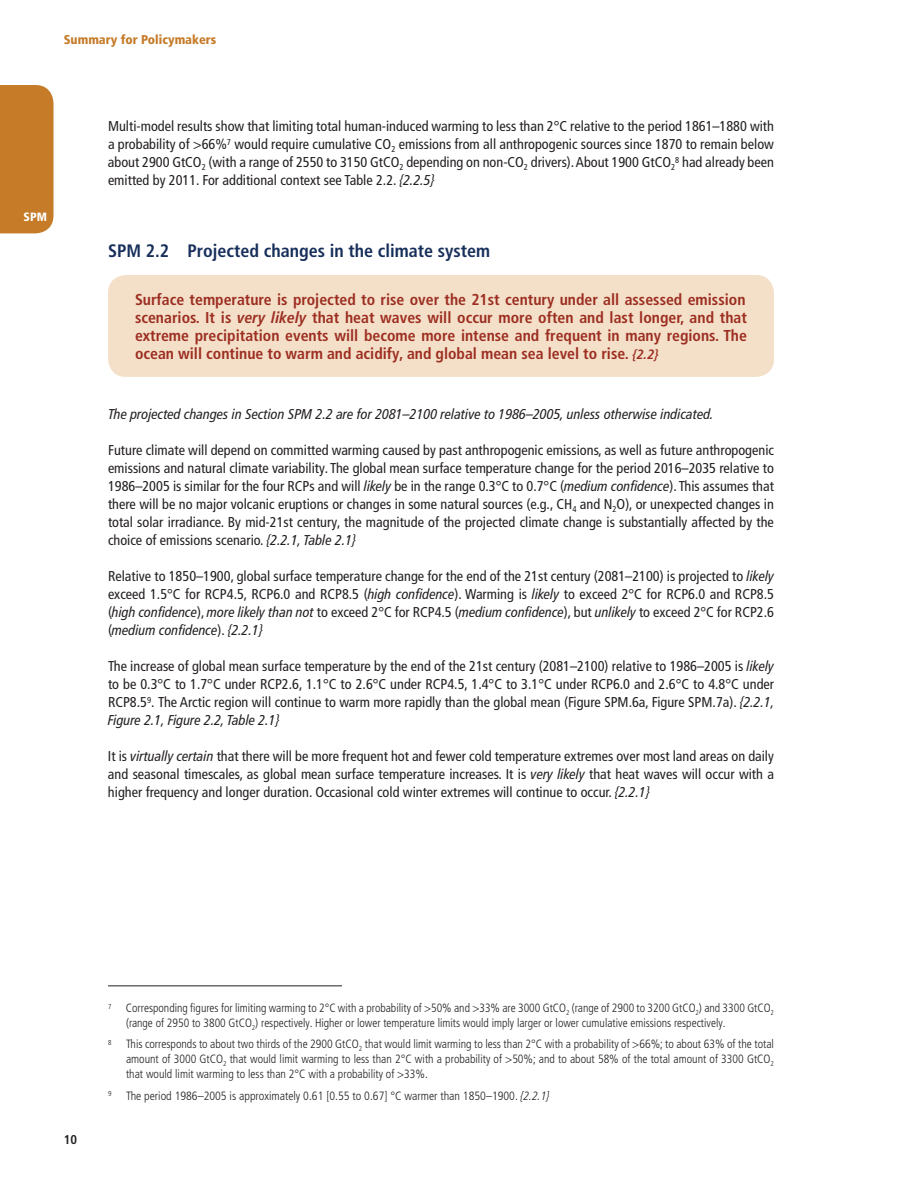
<style>
.page{position:relative;width:918px;height:1188px;background:#fff}
.page>*{position:absolute;margin:0;border:0;box-sizing:border-box;transform-origin:0 0}
.t1{font:700 condensed 18px "Frutiger LT Pro";color:#172f5b}
.t2{font:700 condensed 15.75px/18px "Frutiger LT Pro";color:#9c2e21;text-align:justify}
.t3{font:condensed 14.25px/18px "Frutiger LT Pro";color:#231f20;text-align:justify}
.t4{font:italic condensed 14.25px "Frutiger LT Pro";color:#231f20}
.t5{font:900 condensed 12.75px "Frutiger LT Pro";color:#c57b28}
.t6{font:700 condensed 12.75px "Frutiger LT Pro";color:#231f20}
.t7{font:300 condensed 12px/15px "Frutiger LT Pro";color:#231f20}
.t8{font:900 condensed 12px "Frutiger LT Pro";color:#fff}
.s1{font-style:italic}
.s2{font-style:italic;font-size:13.5px}
</style>
<div class="page">
<div style="left:0;top:85px;width:54px;height:148px;background:#c57b28"></div>
<div style="left:108px;top:275px;width:666px;height:102px;background:#f4e0c9;border-radius:18px"></div>
<hr style="left:108px;top:985px;width:234px;height:1px;background:#231f20">
<p class="t5" style="left:64px;top:32px;width:154px">Summary for Policymakers</p>
<p class="t8" style="left:24px;top:209px;width:25px">SPM</p>
<p class="t3" style="left:108px;top:117px;width:668px">Multi-model results show that limiting total human-induced warming to less than 2°C relative to the period 1861–1880 with a probability of &gt;66%<sup>7</sup> would require cumulative CO<sub>2</sub> emissions from all anthropogenic sources since 1870 to remain below about 2900 GtCO<sub>2</sub> (with a range of 2550 to 3150 GtCO<sub>2</sub> depending on non-CO<sub>2</sub> drivers). About 1900 GtCO<sub>2</sub><sup>8</sup> had already been emitted by 2011. For additional context see Table 2.2. <span class="s1">{2.2.5}</span></p>
<p class="t1" style="left:108px;top:240px;width:384px">SPM 2.2 Projected changes in the climate system</p>
<p class="t2" style="left:135px;top:290px;width:614px">Surface temperature is projected to rise over the 21st century under all assessed emission scenarios. It is <span class="s1">very likely</span> that heat waves will occur more often and last longer, and that extreme precipitation events will become more intense and frequent in many regions. The ocean will continue to warm and acidify, and global mean sea level to rise. <span class="s2">{2.2}</span></p>
<p class="t4" style="left:108px;top:406px;width:607px">The projected changes in Section SPM 2.2 are for 2081–2100 relative to 1986–2005, unless otherwise indicated.</p>
<p class="t3" style="left:108px;top:441px;width:668px">Future climate will depend on committed warming caused by past anthropogenic emissions, as well as future anthropogenic emissions and natural climate variability. The global mean surface temperature change for the period 2016–2035 relative to 1986–2005 is similar for the four RCPs and will <span class="s1">likely</span> be in the range 0.3°C to 0.7°C (<span class="s1">medium confidence</span>). This assumes that there will be no major volcanic eruptions or changes in some natural sources (e.g., CH<sub>4</sub> and N<sub>2</sub>O), or unexpected changes in total solar irradiance. By mid-21st century, the magnitude of the projected climate change is substantially affected by the choice of emissions scenario. <span class="s1">{2.2.1, Table 2.1}</span></p>
<p class="t3" style="left:108px;top:567px;width:667px">Relative to 1850–1900, global surface temperature change for the end of the 21st century (2081–2100) is projected to <span class="s1">likely </span>exceed 1.5°C for RCP4.5, RCP6.0 and RCP8.5 (<span class="s1">high confidence</span>). Warming is <span class="s1">likely</span> to exceed 2°C for RCP6.0 and RCP8.5 (<span class="s1">high confidence</span>), <span class="s1">more likely than not</span> to exceed 2°C for RCP4.5 (<span class="s1">medium confidence</span>), but <span class="s1">unlikely</span> to exceed 2°C for RCP2.6 (<span class="s1">medium confidence</span>). <span class="s1">{2.2.1}</span></p>
<p class="t3" style="left:108px;top:657px;width:668px">The increase of global mean surface temperature by the end of the 21st century (2081–2100) relative to 1986–2005 is <span class="s1">likely </span>to be 0.3°C to 1.7°C under RCP2.6, 1.1°C to 2.6°C under RCP4.5, 1.4°C to 3.1°C under RCP6.0 and 2.6°C to 4.8°C under RCP8.5<sup>9</sup>. The Arctic region will continue to warm more rapidly than the global mean (Figure SPM.6a, Figure SPM.7a). <span class="s1">{2.2.1, Figure 2.1, Figure 2.2, Table 2.1}</span></p>
<p class="t3" style="left:108px;top:747px;width:668px">It is <span class="s1">virtually certain</span> that there will be more frequent hot and fewer cold temperature extremes over most land areas on daily and seasonal timescales, as global mean surface temperature increases. It is <span class="s1">very likely</span> that heat waves will occur with a higher frequency and longer duration. Occasional cold winter extremes will continue to occur. <span class="s1">{2.2.1}</span></p>
<p class="t6" style="left:64px;top:1132px;width:15px">10</p>
<p class="t7" style="left:126px;top:1001px;width:649px;text-indent:-18px"><sup>7</sup> Corresponding figures for limiting warming to 2°C with a probability of &gt;50% and &gt;33% are 3000 GtCO<sub>2</sub> (range of 2900 to 3200 GtCO<sub>2</sub>) and 3300 GtCO<sub>2 </sub>(range of 2950 to 3800 GtCO<sub>2</sub>) respectively. Higher or lower temperature limits would imply larger or lower cumulative emissions respectively.</p>
<p class="t7" style="left:126px;top:1037px;width:650px;text-align:justify;text-indent:-18px"><sup>8</sup> This corresponds to about two thirds of the 2900 GtCO<sub>2</sub> that would limit warming to less than 2°C with a probability of &gt;66%; to about 63% of the total amount of 3000 GtCO<sub>2</sub> that would limit warming to less than 2°C with a probability of &gt;50%; and to about 58% of the total amount of 3300 GtCO<sub>2 </sub>that would limit warming to less than 2°C with a probability of &gt;33%.</p>
<p class="t7" style="left:108px;top:1088px;width:443px"><sup>9</sup> The period 1986–2005 is approximately 0.61 [0.55 to 0.67] °C warmer than 1850–1900. <span class="s1">{2.2.1}</span></p>
</div>
